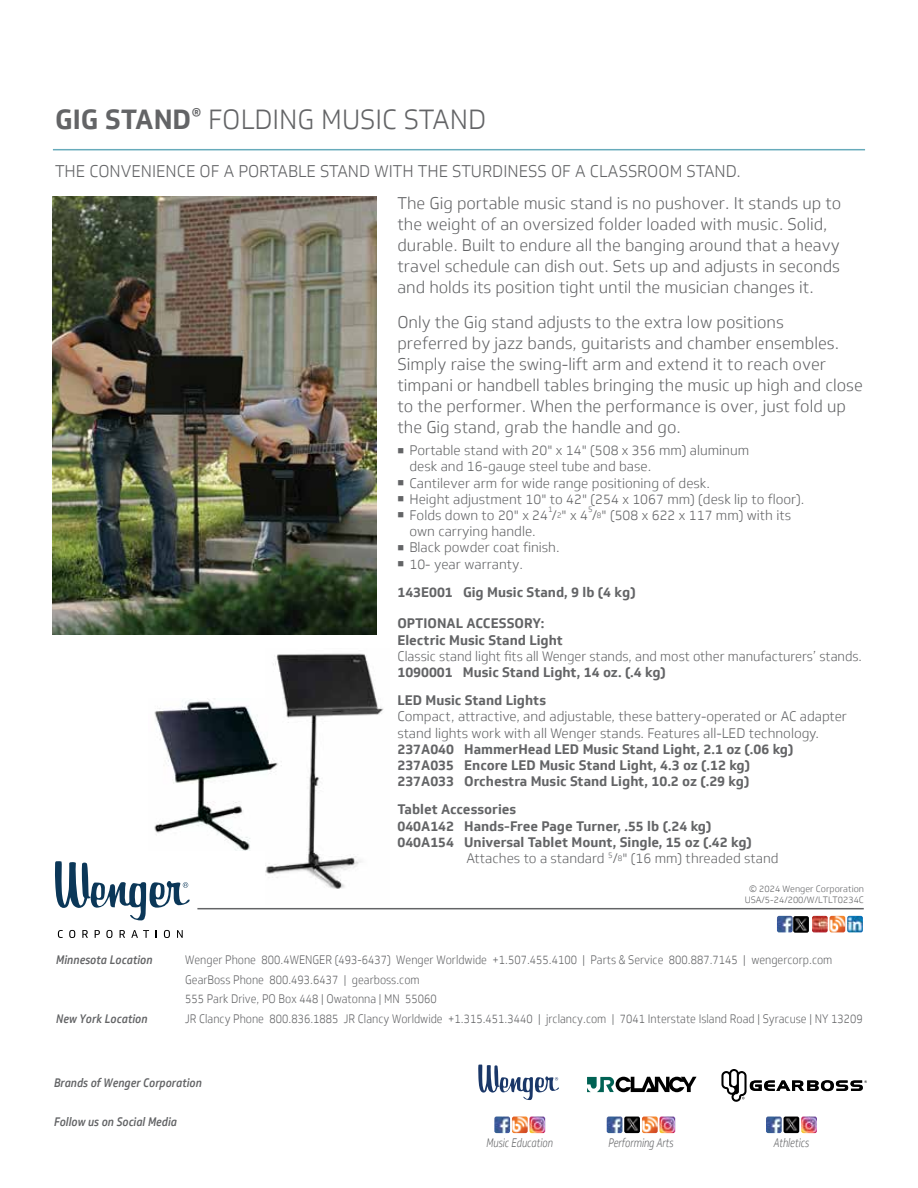
<style>
.page{position:relative;width:918px;height:1188px;background:#fff}
.page>*{position:absolute;margin:0;border:0;box-sizing:border-box;transform-origin:0 0}
.t1{font:300 27px "Soleto";color:#636466}
.t2{font:300 16.5px/21px "Soleto";color:#636466}
.t3{font:300 13.5px/16.2px "Soleto";color:#636466}
.t4{font:700 13.5px/16.2px "Soleto";color:#636466}
.t5{font:300 13.5px "Soleto";color:#636466;scale:.96 1}
.t6{font:300 12px/19.5px "Soleto";color:#636466;scale:.9 1}
.t7{font:italic 500 12px "Soleto";letter-spacing:-.005em;color:#636466;scale:.9 1}
.t8{font:italic 300 12px "Soleto";letter-spacing:-.01em;color:#636466;scale:.8 1}
.t9{font:300 9px/10.8px "Soleto";color:#636466;text-align:center}
.t10{font:300 7.8px "Soleto";color:#636466}
.s1{font-weight:700}
.s2{font-size:7.8px}
.s3{font-weight:300}
</style>
<div class="page">
<img style="left:53px;top:196px;width:323px;height:438px">
<hr style="left:53px;top:149px;width:812px;height:1px;background:#67abbb">
<hr style="left:197px;top:908px;width:667px;height:1px;background:#636466">
<svg style="left:55px;top:861px;width:135px;height:59px"></svg>
<svg style="left:58px;top:930px;width:5px;height:8px"></svg>
<svg style="left:69px;top:930px;width:6px;height:8px"></svg>
<svg style="left:82px;top:930px;width:6px;height:8px"></svg>
<svg style="left:95px;top:930px;width:5px;height:8px"></svg>
<svg style="left:106px;top:930px;width:6px;height:8px"></svg>
<svg style="left:120px;top:930px;width:5px;height:8px"></svg>
<svg style="left:131px;top:930px;width:18px;height:8px"></svg>
<svg style="left:164px;top:930px;width:6px;height:8px"></svg>
<svg style="left:177px;top:930px;width:6px;height:8px"></svg>
<img style="left:777px;top:916px;width:32px;height:17px">
<img style="left:847px;top:916px;width:16px;height:16px">
<img style="left:812px;top:916px;width:16px;height:16px">
<img style="left:830px;top:916px;width:15px;height:16px">
<img style="left:265px;top:653px;width:119px;height:236px">
<img style="left:154px;top:699px;width:127px;height:151px">
<svg style="left:721px;top:1069px;width:146px;height:33px"></svg>
<svg style="left:478px;top:1065px;width:81px;height:35px"></svg>
<svg style="left:587px;top:1077px;width:110px;height:15px"></svg>
<img style="left:766px;top:1117px;width:16px;height:16px">
<img style="left:801px;top:1117px;width:16px;height:16px">
<img style="left:784px;top:1117px;width:15px;height:16px">
<img style="left:494px;top:1117px;width:16px;height:16px">
<img style="left:512px;top:1117px;width:33px;height:16px">
<img style="left:607px;top:1117px;width:15px;height:16px">
<img style="left:660px;top:1117px;width:15px;height:16px">
<img style="left:624px;top:1117px;width:16px;height:16px">
<img style="left:642px;top:1117px;width:16px;height:16px">
<h1 class="t1" style="left:55px;top:103px;width:433px"><span class="s1">GIG STAND</span><sup>®</sup> FOLDING MUSIC STAND</h1>
<p class="t2" style="left:397px;top:156px;width:445px;line-height:31.8px;text-indent:-342px">THE CONVENIENCE OF A PORTABLE STAND WITH THE STURDINESS OF A CLASSROOM STAND.<br>The Gig portable music stand is no pushover. It stands up to</p>
<p class="t2" style="left:397px;top:214px;width:444px">the weight of an oversized folder loaded with music. Solid, durable. Built to endure all the banging around that a heavy travel schedule can dish out. Sets up and adjusts in seconds and holds its position tight until the musician changes it.</p>
<p class="t2" style="left:397px;top:311px;width:467px">Only the Gig stand adjusts to the extra low positions<br>preferred by jazz bands, guitarists and chamber ensembles.<br>Simply raise the swing-lift arm and extend it to reach over timpani or handbell tables bringing the music up high and close to the performer. When the performance is over, just fold up the Gig stand, grab the handle and go.</p>
<p class="t3" style="left:409px;top:442px;width:341px;text-indent:-12px">■ Portable stand with 20" x 14" (508 x 356 mm) aluminum desk and 16-gauge steel tube and base.</p>
<p class="t3" style="left:397px;top:475px;width:314px">■ Cantilever arm for wide range positioning of desk.</p>
<p class="t3" style="left:397px;top:491px;width:409px">■ Height adjustment 10" to 42" (254 x 1067 mm) (desk lip to floor).</p>
<p class="t3" style="left:397px;top:507px;width:395px">■ Folds down to 20" x 24 /<span class="s2">2</span>" x 4 /<span class="s2">8</span>" (508 x 622 x 117 mm) with its</p>
<p class="t10" style="left:548px;top:505px;width:6px">1</p>
<p class="t10" style="left:588px;top:505px;width:6px">5</p>
<p class="t3" style="left:409px;top:523px;width:128px">own carrying handle.</p>
<p class="t3" style="left:397px;top:540px;width:164px">■ Black powder coat finish.</p>
<p class="t4" style="left:397px;top:549px;width:240px;line-height:29px">■ <span class="s3">10- year warranty.<br></span>143E001 Gig Music Stand, 9 lb (4 kg)</p>
<p class="t4" style="left:397px;top:616px;width:167px">OPTIONAL ACCESSORY:<br>Electric Music Stand Light</p>
<p class="t5" style="left:397px;top:648px;width:485px">Classic stand light fits all Wenger stands, and most other manufacturers’ stands.</p>
<p class="t4" style="left:397px;top:658px;width:270px;line-height:28.2px">1090001 Music Stand Light, 14 oz. (.4 kg)<br>LED Music Stand Lights</p>
<p class="t3" style="left:397px;top:709px;width:451px">Compact, attractive, and adjustable, these battery-operated or AC adapter stand lights work with all Wenger stands. Features all-LED technology.</p>
<p class="t4" style="left:397px;top:741px;width:397px">237A040 HammerHead LED Music Stand Light, 2.1 oz (.06 kg)<br>237A035 Encore LED Music Stand Light, 4.3 oz (.12 kg)<br>237A033 Orchestra Music Stand Light, 10.2 oz (.29 kg)</p>
<p class="t4" style="left:397px;top:802px;width:120px">Tablet Accessories</p>
<p class="t4" style="left:397px;top:818px;width:316px">040A142 Hands-Free Page Turner, .55 lb (.24 kg)</p>
<p class="t4" style="left:397px;top:834px;width:356px">040A154 Universal Tablet Mount, Single, 15 oz (.42 kg)</p>
<p class="t3" style="left:466px;top:850px;width:314px">Attaches to a standard <sup>5</sup>/<span class="s2">8</span>" (16 mm) threaded stand</p>
<p class="t9" style="left:745px;top:883px;width:121px">© 2024 Wenger Corporation<br>USA/5-24/200/W/LTLT0234C</p>
<p class="t7" style="left:56px;top:953px;width:109px">Minnesota Location</p>
<p class="t6" style="left:185px;top:950px;width:721px">Wenger Phone 800.4WENGER (493-6437) Wenger Worldwide +1.507.455.4100 | Parts &amp; Service 800.887.7145 | wengercorp.com<br>GearBoss Phone 800.493.6437 | gearboss.com<br>555 Park Drive, PO Box 448 | Owatonna | MN 55060</p>
<p class="t7" style="left:56px;top:1011px;width:103px">New York Location</p>
<p class="t6" style="left:185px;top:1009px;width:755px">JR Clancy Phone 800.836.1885 JR Clancy Worldwide +1.315.451.3440 | jrclancy.com | 7041 Interstate Island Road | Syracuse | NY 13209</p>
<p class="t7" style="left:54px;top:1075px;width:166px">Brands of Wenger Corporation</p>
<p class="t7" style="left:54px;top:1114px;width:138px">Follow us on Social Media</p>
<p class="t8" style="left:487px;top:1136px;width:85px">Music Education</p>
<p class="t8" style="left:608px;top:1136px;width:83px">Performing Arts</p>
<p class="t8" style="left:774px;top:1136px;width:46px">Athletics</p>
</div>
